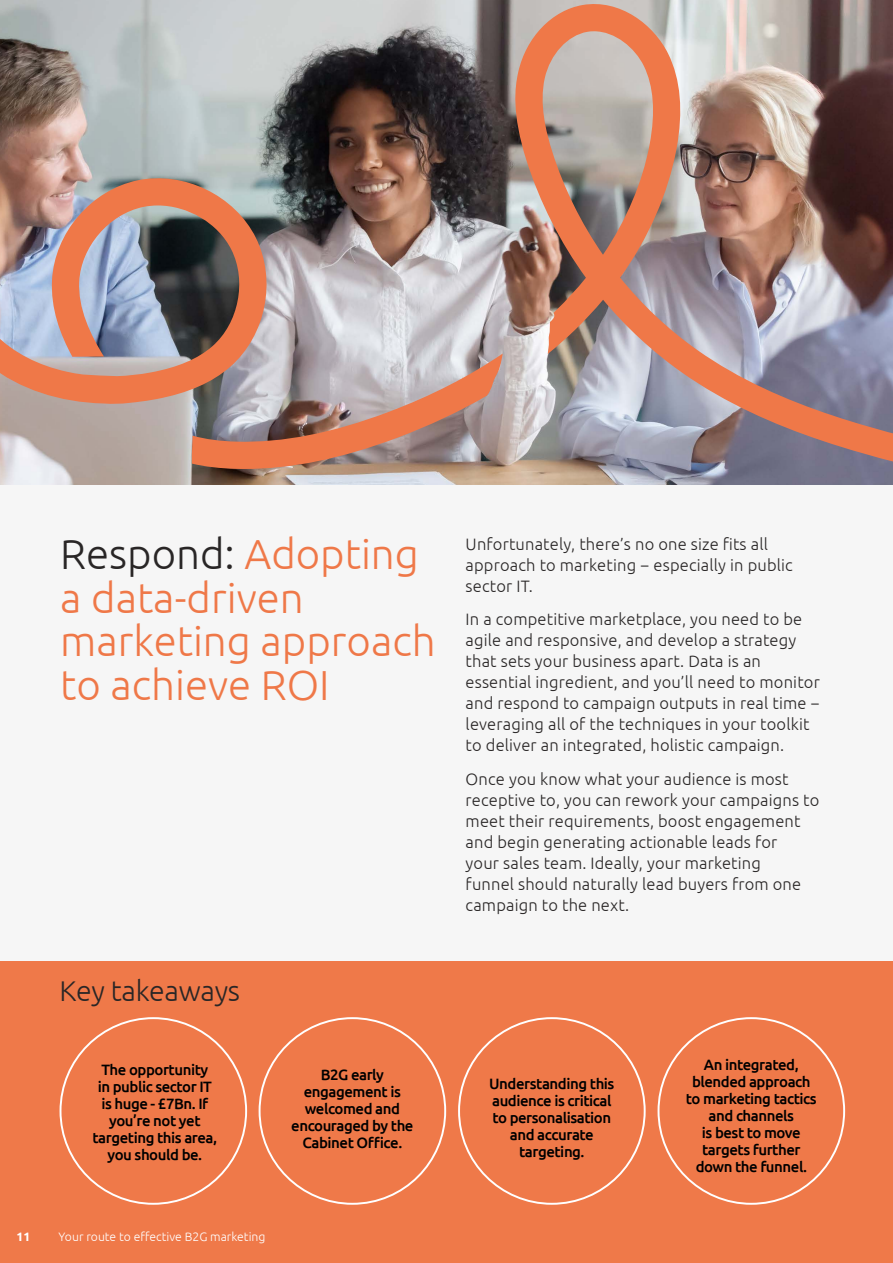
<style>
.page{position:relative;width:893px;height:1263px;background:#fff}
.page>*{position:absolute;margin:0;border:0;box-sizing:border-box;transform-origin:0 0}
.t1{font:300 42px/43.5px "Ubuntu";color:#ef7848}
.t2{font:300 28.5px "Ubuntu";letter-spacing:-.01em;color:#292626}
.t3{font:300 16.5px/21px "Ubuntu";letter-spacing:.01em;color:#292626}
.t4{font:500 15px/17px "Ubuntu";letter-spacing:-.03em;color:#000;text-align:center}
.t5{font:300 12.15px "Ubuntu";color:#fff}
.t6{font:700 12.15px "Ubuntu";color:#fff}
.s1{color:#292626}
</style>
<div class="page">
<div style="left:0;top:164px;width:893px;height:827px;background:#f6f6f6"></div>
<div style="left:0;top:962px;width:893px;height:301px;background:#ef7949"></div>
<img style="left:0;top:0;width:893px;height:484px">
<h1 class="t1" style="left:60px;top:532px;width:377px"><span class="s1">Respond:</span> Adopting a data-driven marketing approach to achieve ROI</h1>
<p class="t3" style="left:466px;top:533px;width:329px">Unfortunately, there’s no one size fits all approach to marketing − especially in public sector IT.</p>
<p class="t3" style="left:466px;top:608px;width:356px">In a competitive marketplace, you need to be agile and responsive, and develop a strategy that sets your business apart. Data is an essential ingredient, and you’ll need to monitor and respond to campaign outputs in real time − leveraging all of the techniques in your toolkit to deliver an integrated, holistic campaign.</p>
<p class="t3" style="left:466px;top:768px;width:355px">Once you know what your audience is most receptive to, you can rework your campaigns to meet their requirements, boost engagement and begin generating actionable leads for<br>your sales team. Ideally, your marketing<br>funnel should naturally lead buyers from one campaign to the next.</p>
<h2 class="t2" style="left:60px;top:973px;width:182px">Key takeaways</h2>
<p class="t4" style="left:92px;top:1061px;width:126px">The opportunity<br>in public sector IT is huge - £7Bn. If you’re not yet targeting this area, you should be.</p>
<p class="t4" style="left:291px;top:1066px;width:124px">B2G early engagement is welcomed and encouraged by the<br>Cabinet Office.</p>
<p class="t4" style="left:489px;top:1074px;width:127px">Understanding this audience is critical to personalisation and accurate targeting.</p>
<p class="t6" style="left:17px;top:1229px;width:15px">11</p>
<p class="t5" style="left:58px;top:1229px;width:209px">Your route to effective B2G marketing</p>
<p class="t6" style="left:25px;top:1229px;width:15px">11</p>
<p class="t5" style="left:76px;top:1229px;width:209px">Your route to effective B2G marketing</p>
<p class="t4" style="left:686px;top:1055px;width:132px">An integrated, blended approach to marketing tactics and channels<br>is best to move targets further down the funnel.</p>
</div>
